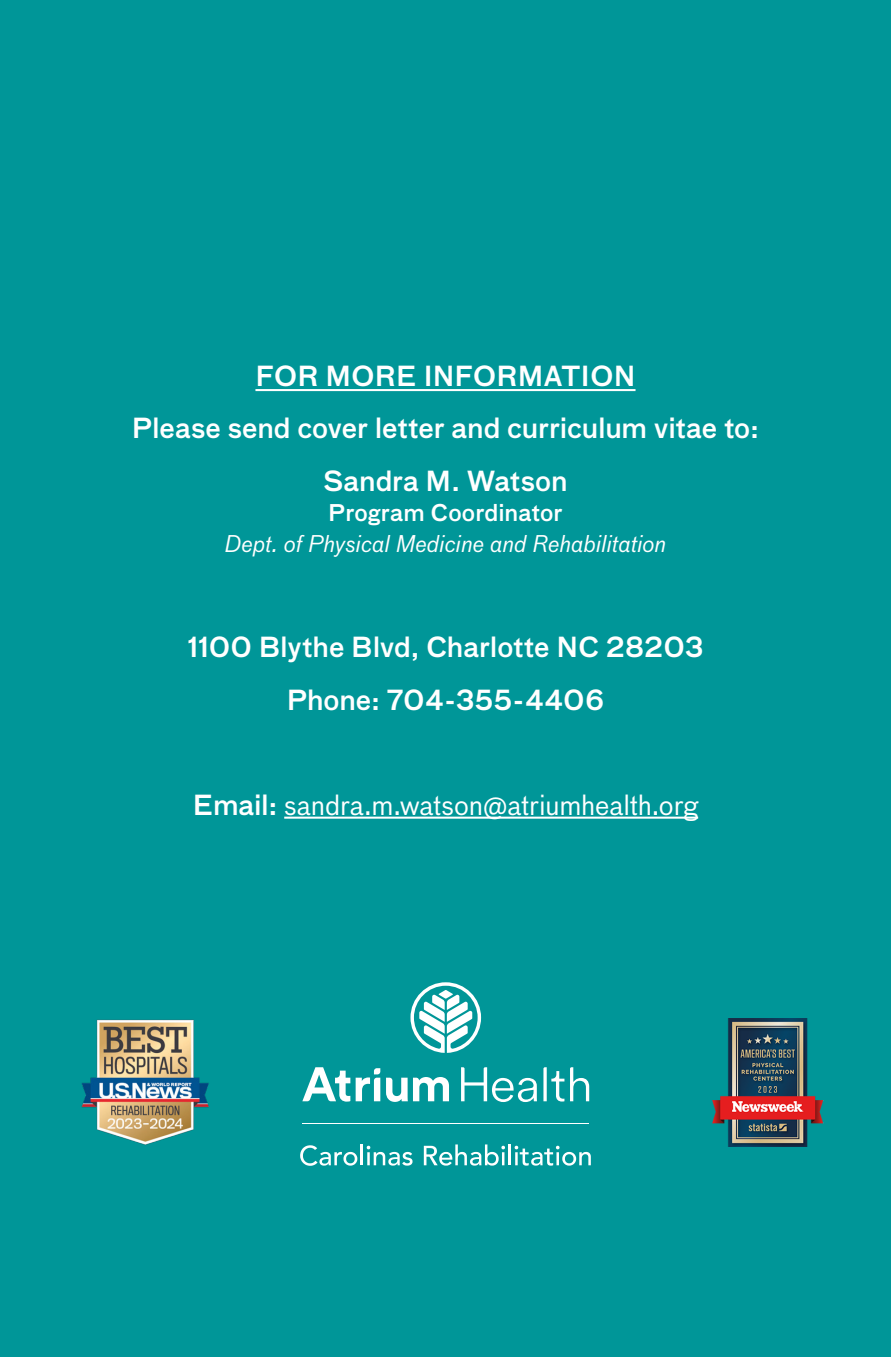
<style>
.page{position:relative;width:891px;height:1357px;background:#009698}
.page>*{position:absolute;margin:0;border:0;box-sizing:border-box;transform-origin:0 0}
.t1{font:500 27px "Bau Pro";letter-spacing:-.005em;color:#fff}
.t2{font:27px "Bau Pro";letter-spacing:-.01em;color:#fff}
.t3{font:italic 22.5px "Bau Pro";color:#fff}
.t4{font:500 22.5px "Bau Pro";letter-spacing:.005em;color:#fff}
.s1{font-weight:500}
</style>
<div class="page">
<hr style="left:255px;top:389px;width:381px;height:2px;background:#fff">
<hr style="left:284px;top:816px;width:414px;height:3px;background:#fff">
<svg style="left:302px;top:982px;width:287px;height:120px"></svg>
<svg style="left:300px;top:1145px;width:57px;height:21px"></svg>
<hr style="left:361px;top:1144px;width:2px;height:21px;background:#fff">
<svg style="left:367px;top:1146px;width:46px;height:19px"></svg>
<svg style="left:424px;top:1144px;width:81px;height:21px"></svg>
<hr style="left:509px;top:1144px;width:2px;height:21px;background:#fff">
<svg style="left:515px;top:1146px;width:76px;height:19px"></svg>
<hr style="left:302px;top:1123px;width:287px;height:1px;background:#fff">
<img style="left:712px;top:1019px;width:112px;height:128px">
<img style="left:81px;top:1019px;width:128px;height:126px">
<p class="t1" style="left:255px;top:355px;width:382px">FOR MORE INFORMATION</p>
<p class="t1" style="left:132px;top:408px;width:629px">Please send cover letter and curriculum vitae to:</p>
<p class="t1" style="left:323px;top:461px;width:246px">Sandra M. Watson</p>
<p class="t4" style="left:328px;top:496px;width:236px">Program Coordinator</p>
<p class="t3" style="left:225px;top:527px;width:443px">Dept. of Physical Medicine and Rehabilitation</p>
<p class="t1" style="left:187px;top:627px;width:518px">1100 Blythe Blvd, Charlotte NC 28203</p>
<p class="t1" style="left:287px;top:679px;width:319px">Phone: 704-355-4406</p>
<p class="t2" style="left:193px;top:785px;width:507px"><span class="s1">Email:</span> sandra.m.watson@atriumhealth.org</p>
</div>
